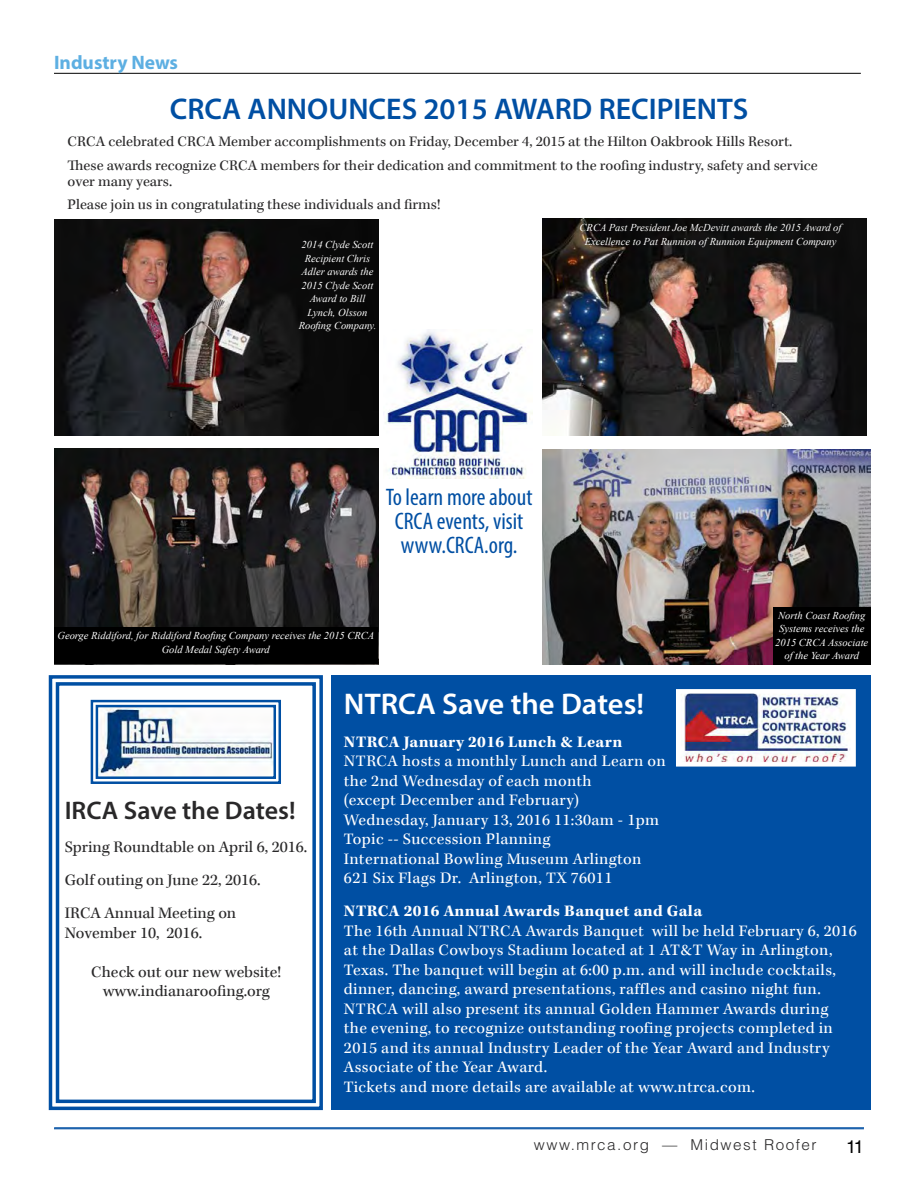
<style>
.page{position:relative;width:918px;height:1188px;background:#fff}
.page>*{position:absolute;margin:0;border:0;box-sizing:border-box;transform-origin:0 0}
.t1{font:600 30px "Myriad Pro";color:#004fa3}
.t2{font:600 30px "Myriad Pro";color:#fff}
.t3{font:600 25.5px "Myriad Pro";color:#292829}
.t4{font:condensed 24px/24px "Myriad Pro";color:#004fa3;text-align:center}
.t5{font:700 19.5px "Myriad Pro";color:#5dafe2}
.t6{font:18px "Helvetica LT Std";color:#000}
.t7{font:16.5px/19.5px "Kepler Std";letter-spacing:.02em;color:#fff}
.t8{font:16.5px/33px "Kepler Std";color:#292829}
.t9{font:700 16.5px "Kepler Std";letter-spacing:.02em;color:#fff}
.t10{font:15px/23.2px "Kepler Std";color:#292829}
.t11{font:300 15px "Helvetica LT Std";letter-spacing:.1em;color:#292829}
.t12{font:italic 10.5px/13.5px "Times New Roman";color:#fff;text-align:center}
</style>
<div class="page">
<hr style="left:54px;top:1127px;width:810px;height:1px;background:#004fa3">
<hr style="left:54px;top:1128px;width:810px;height:1px;background:#004fa3">
<hr style="left:54px;top:73px;width:807px;height:1px;background:#000">
<img style="left:54px;top:219px;width:324px;height:216px">
<img style="left:542px;top:218px;width:324px;height:217px">
<img style="left:54px;top:448px;width:324px;height:216px">
<img style="left:542px;top:449px;width:329px;height:215px">
<div style="left:54px;top:628px;width:323px;height:36px;background:#000"></div>
<div style="left:773px;top:607px;width:98px;height:57px;background:#000"></div>
<img style="left:385px;top:329px;width:148px;height:150px">
<svg style="left:48px;top:675px;width:275px;height:436px"></svg>
<div style="left:56px;top:682px;width:260px;height:421px;border:3px solid #004fa3"></div>
<div style="left:331px;top:675px;width:540px;height:435px;background:#004fa3"></div>
<svg style="left:89px;top:699px;width:193px;height:86px"></svg>
<img style="left:681px;top:694px;width:170px;height:68px">
<div style="left:676px;top:689px;width:180px;height:78px;border:4px solid #fff"></div>
<p class="t5" style="left:54px;top:49px;width:126px">Industry News</p>
<h1 class="t1" style="left:170px;top:90px;width:580px">CRCA ANNOUNCES 2015 AWARD RECIPIENTS</h1>
<p class="t10" style="left:68px;top:131px;width:752px">CRCA celebrated CRCA Member accomplishments on Friday, December 4, 2015 at the Hilton Oakbrook Hills Resort.<br>These awards recognize CRCA members for their dedication and commitment to the roofing industry, safety and service</p>
<p class="t10" style="left:68px;top:170px;width:374px">over many years.<br>Please join us in congratulating these individuals and firms!</p>
<p class="t12" style="left:299px;top:238px;width:79px">2014 Clyde Scott<br>Recipient Chris<br>Adler awards the<br>2015 Clyde Scott<br>Award to Bill<br>Lynch, Olsson<br>Roofing Company.</p>
<p class="t12" style="left:580px;top:221px;width:263px">CRCA Past President Joe McDevitt awards the 2015 Award of<br>Excellence to Pat Runnion of Runnion Equipment Company</p>
<h3 class="t4" style="left:386px;top:484px;width:148px">To learn more about<br>CRCA events, visit www.CRCA.org.</h3>
<p class="t12" style="left:57px;top:629px;width:318px">George Riddiford, for Riddiford Roofing Company receives the 2015 CRCA<br>Gold Medal Safety Award</p>
<p class="t12" style="left:775px;top:608px;width:94px">North Coast Roofing<br>Systems receives the<br>2015 CRCA Associate of the Year Award</p>
<h2 class="t3" style="left:65px;top:794px;width:232px">IRCA Save the Dates!</h2>
<p class="t8" style="left:65px;top:831px;width:244px">Spring Roundtable on April 6, 2016.<br>Golf outing on June 22, 2016.<br>IRCA Annual Meeting on</p>
<p class="t8" style="left:65px;top:917px;width:139px">November 10, 2016.</p>
<p class="t8" style="left:91px;top:962px;width:191px;line-height:19.5px;text-align:center">Check out our new website! www.indianaroofing.org</p>
<h1 class="t2" style="left:344px;top:685px;width:302px">NTRCA Save the Dates!</h1>
<p class="t9" style="left:344px;top:732px;width:280px">NTRCA January 2016 Lunch &amp; Learn</p>
<p class="t7" style="left:344px;top:752px;width:323px">NTRCA hosts a monthly Lunch and Learn on the 2nd Wednesday of each month<br>(except December and February)<br>Wednesday, January 13, 2016 11:30am - 1pm Topic -- Succession Planning<br>International Bowling Museum Arlington 621 Six Flags Dr. Arlington, TX 76011</p>
<p class="t9" style="left:344px;top:902px;width:360px">NTRCA 2016 Annual Awards Banquet and Gala</p>
<p class="t7" style="left:344px;top:922px;width:515px">The 16th Annual NTRCA Awards Banquet will be held February 6, 2016 at the Dallas Cowboys Stadium located at 1 AT&amp;T Way in Arlington, Texas. The banquet will begin at 6:00 p.m. and will include cocktails, dinner, dancing, award presentations, raffles and casino night fun.<br>NTRCA will also present its annual Golden Hammer Awards during<br>the evening, to recognize outstanding roofing projects completed in 2015 and its annual Industry Leader of the Year Award and Industry Associate of the Year Award.<br>Tickets and more details are available at www.ntrca.com.</p>
<p class="t11" style="left:534px;top:1136px;width:284px">www.mrca.org — Midwest Roofer</p>
<p class="t6" style="left:846px;top:1136px;width:19px">11</p>
</div>
